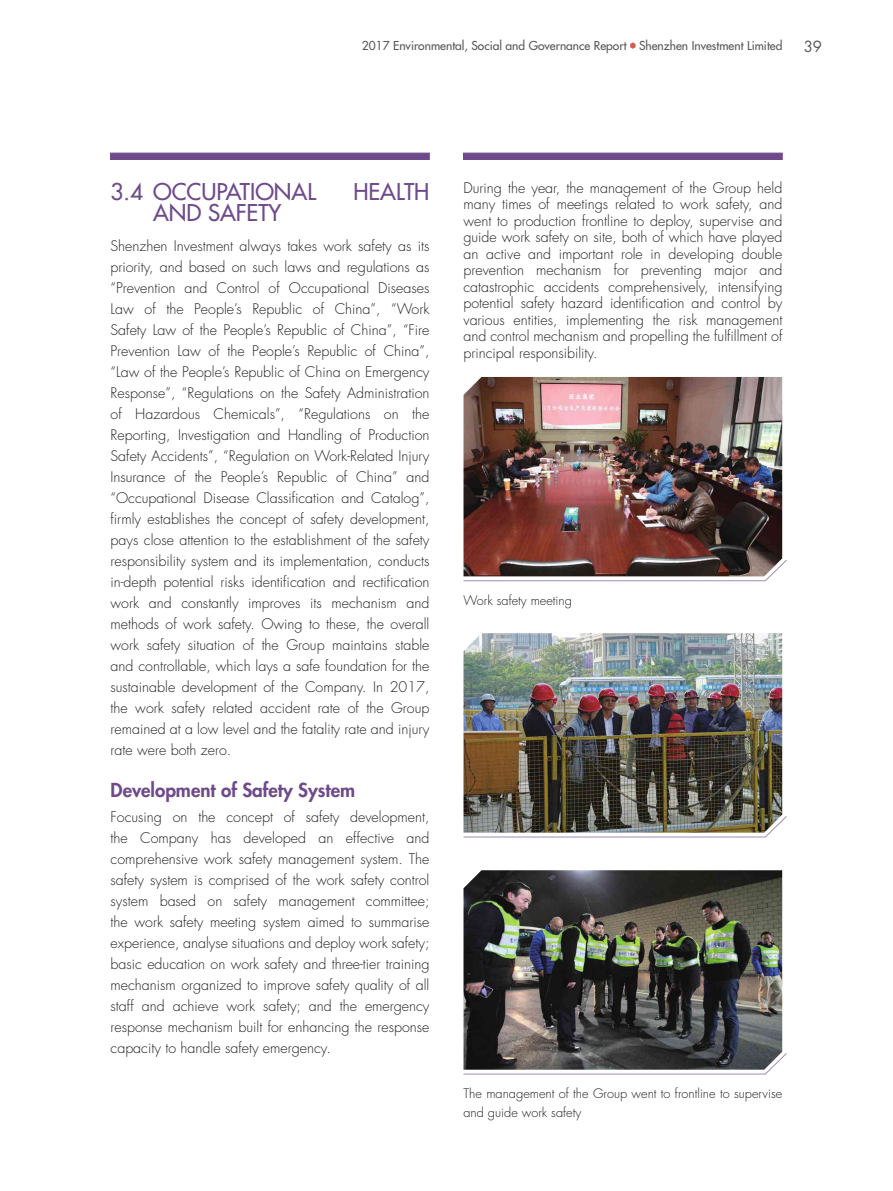
<style>
.page{position:relative;width:893px;height:1191px;background:#fff}
.page>*{position:absolute;margin:0;border:0;box-sizing:border-box;transform-origin:0 0}
.t1{font:500 22.5px "Futura Std";color:#6e4a8a}
.t2{font:800 18.75px "Futura Std";color:#6e4a8a}
.t3{font:15px "Futura Std";color:#57585a}
.t4{font:300 14.25px/21px "Futura Std";color:#231f20;text-align:justify}
.t5{font:300 12.75px/19.5px "Futura Std";color:#231f20}
.t6{font:500 12px "Futura Std";color:#57585a}
</style>
<div class="page">
<svg style="left:630px;top:42px;width:5px;height:7px"></svg>
<img style="left:463px;top:377px;width:319px;height:182px">
<img style="left:463px;top:559px;width:324px;height:22px">
<img style="left:463px;top:633px;width:319px;height:182px">
<img style="left:463px;top:815px;width:324px;height:22px">
<img style="left:463px;top:870px;width:319px;height:182px">
<svg style="left:463px;top:1052px;width:324px;height:22px"></svg>
<div style="left:110px;top:153px;width:319px;height:7px;background:#6e4a8a"></div>
<div style="left:463px;top:153px;width:319px;height:7px;background:#6e4a8a"></div>
<p class="t6" style="left:362px;top:38px;width:422px">2017 Environmental, Social and Governance Report Shenzhen Investment Limited</p>
<p class="t3" style="left:804px;top:36px;width:20px">39</p>
<h1 class="t1" style="left:111px;top:178px;width:203px">3.4 Occupational</h1>
<h1 class="t1" style="left:353px;top:178px;width:74px">Health</h1>
<h1 class="t1" style="left:153px;top:199px;width:130px">and Safety</h1>
<p class="t4" style="left:111px;top:235px;width:320px">Shenzhen Investment always takes work safety as its priority, and based on such laws and regulations as “Prevention and Control of Occupational Diseases Law of the People’s Republic of China”, “Work Safety Law of the People’s Republic of China”, “Fire Prevention Law of the People’s Republic of China”, “Law of the People’s Republic of China on Emergency Response”, “Regulations on the Safety Administration of Hazardous Chemicals”, “Regulations on the Reporting, Investigation and Handling of Production Safety Accidents”, “Regulation on Work-Related Injury Insurance of the People’s Republic of China” and “Occupational Disease Classification and Catalog”, firmly establishes the concept of safety development, pays close attention to the establishment of the safety responsibility system and its implementation, conducts in-depth potential risks identification and rectification work and constantly improves its mechanism and methods of work safety. Owing to these, the overall work safety situation of the Group maintains stable and controllable, which lays a safe foundation for the sustainable development of the Company. In 2017, the work safety related accident rate of the Group remained at a low level and the fatality rate and injury rate were both zero.</p>
<h2 class="t2" style="left:111px;top:778px;width:246px">Development of Safety System</h2>
<p class="t4" style="left:111px;top:806px;width:320px">Focusing on the concept of safety development, the Company has developed an effective and comprehensive work safety management system. The safety system is comprised of the work safety control system based on safety management committee; the work safety meeting system aimed to summarise experience, analyse situations and deploy work safety; basic education on work safety and three-tier training mechanism organized to improve safety quality of all staff and achieve work safety; and the emergency response mechanism built for enhancing the response capacity to handle safety emergency.</p>
<p class="t4" style="left:463px;top:179px;width:320px;line-height:16.5px">During the year, the management of the Group held many times of meetings related to work safety, and went to production frontline to deploy, supervise and guide work safety on site, both of which have played an active and important role in developing double prevention mechanism for preventing major and catastrophic accidents comprehensively, intensifying potential safety hazard identification and control by various entities, implementing the risk management and control mechanism and propelling the fulfillment of principal responsibility.</p>
<p class="t5" style="left:463px;top:590px;width:110px">Work safety meeting</p>
<p class="t5" style="left:463px;top:1083px;width:320px">The management of the Group went to frontline to supervise and guide work safety</p>
</div>
